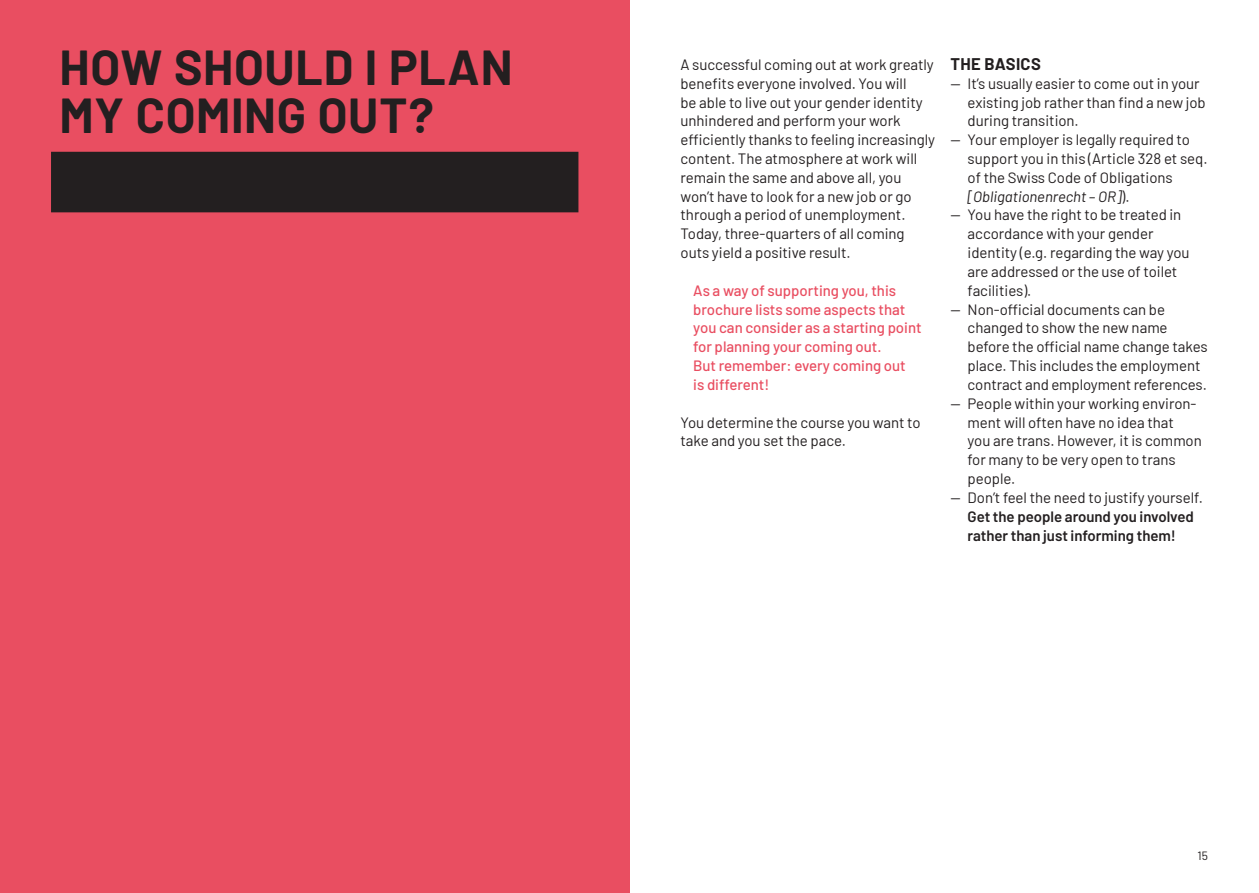
<style>
.page{position:relative;width:1259px;height:893px;background:#fff}
.page>*{position:absolute;margin:0;border:0;box-sizing:border-box;transform-origin:0 0}
.t1{font:700 48px/48px "Barlow";letter-spacing:.015em;color:#231f20}
.t2{font:700 16.5px "Barlow";letter-spacing:.015em;color:#231f20}
.t3{font:15px/18.8px "Barlow";color:#231f20}
.t4{font:500 15px/18.8px "Barlow";color:#e94e61}
.t5{font:600 15px/18.8px "Barlow";color:#231f20}
.t6{font:12px "Barlow";color:#231f20}
.s1{font-style:italic}
</style>
<div class="page">
<div style="left:0;top:0;width:629px;height:893px;background:#e94e61"></div>
<div style="left:51px;top:152px;width:527px;height:60px;background:#231f20"></div>
<h1 class="t1" style="left:60px;top:40px;width:454px">HOW SHOULD I PLAN<br>MY COMING OUT?</h1>
<p class="t3" style="left:680px;top:54px;width:256px">A successful coming out at work greatly benefits everyone involved. You will<br>be able to live out your gender identity unhindered and perform your work efficiently thanks to feeling increasingly content. The atmosphere at work will remain the same and above all, you won’t have to look for a new job or go through a period of unemployment.<br>Today, three-quarters of all coming outs yield a positive result.</p>
<p class="t4" style="left:693px;top:280px;width:230px">As a way of supporting you, this brochure lists some aspects that you can consider as a starting point for planning your coming out.<br>But remember: every coming out<br>is different!</p>
<p class="t3" style="left:680px;top:412px;width:242px">You determine the course you want to take and you set the pace.</p>
<p class="t2" style="left:950px;top:52px;width:92px">THE BASICS</p>
<p class="t3" style="left:967px;top:73px;width:240px;text-indent:-17px">— It’s usually easier to come out in your existing job rather than find a new job during transition.</p>
<p class="t3" style="left:967px;top:129px;width:241px;text-indent:-17px">— Your employer is legally required to support you in this (Article 328 et seq. of the Swiss Code of Obligations <span class="s1">[Obligationenrecht – OR]</span>).</p>
<p class="t3" style="left:967px;top:205px;width:223px;text-indent:-17px">— You have the right to be treated in accordance with your gender identity (e.g. regarding the way you are addressed or the use of toilet facilities).</p>
<p class="t3" style="left:967px;top:299px;width:242px;text-indent:-17px">— Non-official documents can be changed to show the new name before the official name change takes place. This includes the employment contract and employment references.</p>
<p class="t3" style="left:967px;top:393px;width:236px;text-indent:-17px">— People within your working environ&shy;ment will often have no idea that<br>you are trans. However, it is common for many to be very open to trans people.</p>
<p class="t3" style="left:950px;top:487px;width:254px">— Don’t feel the need to justify yourself.</p>
<p class="t5" style="left:967px;top:506px;width:228px">Get the people around you involved rather than just informing them!</p>
<p class="t6" style="left:1197px;top:847px;width:12px">15</p>
</div>
